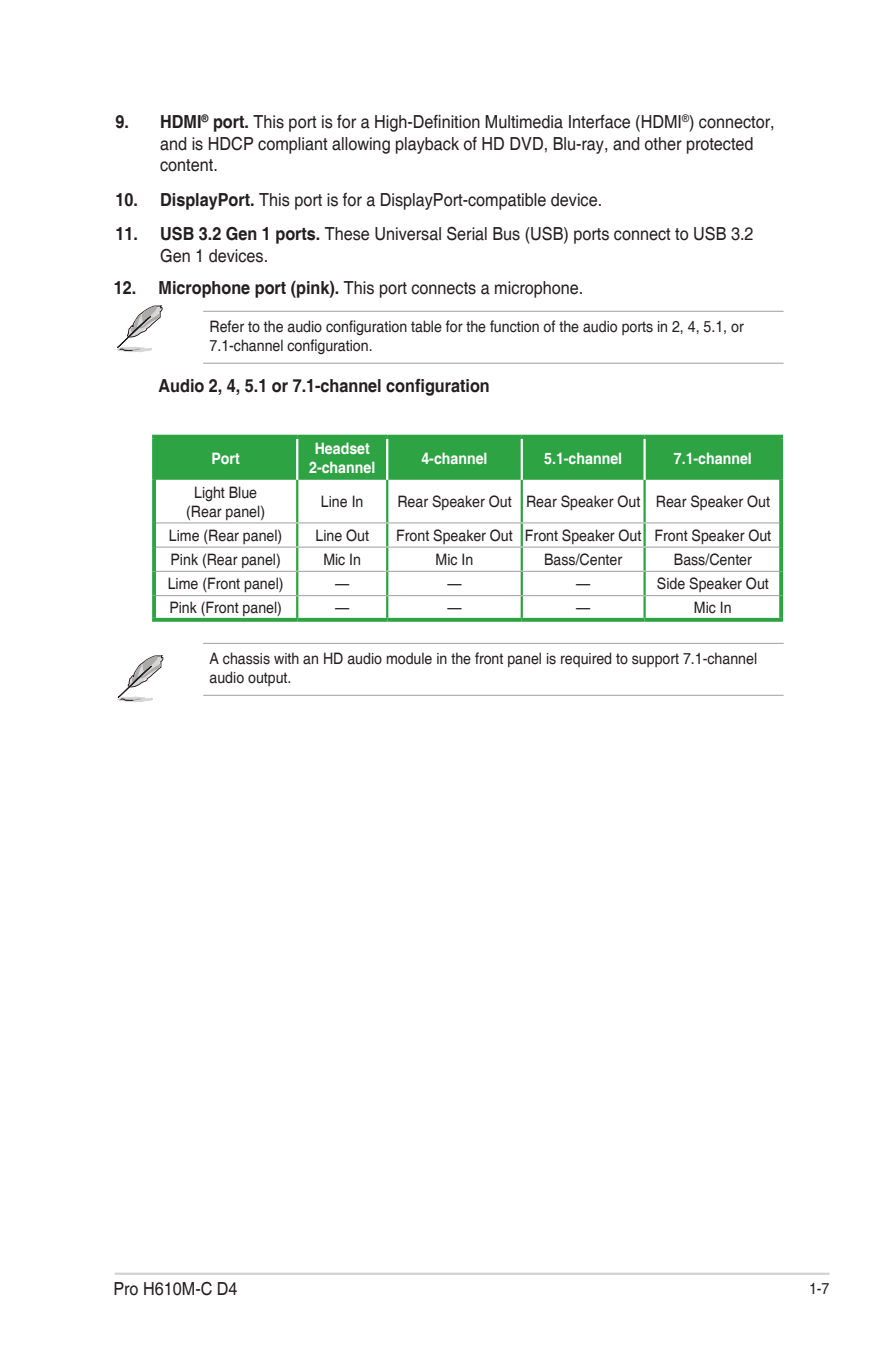
<style>
.page{position:relative;width:893px;height:1346px;background:#fff}
.page>*{position:absolute;margin:0;border:0;box-sizing:border-box;transform-origin:0 0}
.MB_List{font:18px/21.6px "Helvetica";color:#231f20;scale:.9 1}
.MB_List-2{font:700 18px "Helvetica";color:#231f20;scale:.9 1}
.MB_Table_Text{font:15.75px "Helvetica";color:#231f20;scale:.9 1}
.MB_Message{font:15.75px/18.9px "Helvetica";color:#231f20;scale:.9 1}
.MB_Table_Text_Head{font:700 15.75px "Helvetica";color:#fff;scale:.9 1}
.s1{font-weight:700}
</style>
<div class="page">
<hr style="left:115px;top:1272px;width:714px;height:3px;background:#d1d2d4">
<hr style="left:203px;top:311px;width:581px;height:1px;background:#a8a9ad">
<hr style="left:203px;top:363px;width:581px;height:1px;background:#a8a9ad">
<svg style="left:116px;top:305px;width:47px;height:47px"></svg>
<hr style="left:203px;top:643px;width:581px;height:1px;background:#a8a9ad">
<hr style="left:203px;top:695px;width:581px;height:1px;background:#a8a9ad">
<svg style="left:117px;top:655px;width:46px;height:47px"></svg>
<div style="left:156px;top:439px;width:623px;height:41px;background:#2da343"></div>
<hr style="left:296px;top:480px;width:2px;height:42px;background:#2da343">
<hr style="left:386px;top:480px;width:2px;height:42px;background:#2da343">
<hr style="left:521px;top:480px;width:2px;height:42px;background:#2da343">
<hr style="left:643px;top:480px;width:3px;height:42px;background:#2da343">
<hr style="left:296px;top:523px;width:2px;height:23px;background:#2da343">
<hr style="left:386px;top:523px;width:2px;height:23px;background:#2da343">
<hr style="left:521px;top:523px;width:2px;height:23px;background:#2da343">
<hr style="left:643px;top:523px;width:3px;height:23px;background:#2da343">
<hr style="left:296px;top:548px;width:2px;height:23px;background:#2da343">
<hr style="left:386px;top:548px;width:2px;height:23px;background:#2da343">
<hr style="left:521px;top:548px;width:2px;height:23px;background:#2da343">
<hr style="left:643px;top:548px;width:3px;height:23px;background:#2da343">
<hr style="left:296px;top:572px;width:2px;height:23px;background:#2da343">
<hr style="left:386px;top:572px;width:2px;height:23px;background:#2da343">
<hr style="left:521px;top:572px;width:2px;height:23px;background:#2da343">
<hr style="left:643px;top:572px;width:3px;height:23px;background:#2da343">
<hr style="left:296px;top:596px;width:2px;height:22px;background:#2da343">
<hr style="left:386px;top:596px;width:2px;height:22px;background:#2da343">
<hr style="left:521px;top:596px;width:2px;height:22px;background:#2da343">
<hr style="left:643px;top:596px;width:3px;height:22px;background:#2da343">
<hr style="left:156px;top:522px;width:141px;height:1px;background:#a8a9ad">
<hr style="left:297px;top:522px;width:90px;height:1px;background:#a8a9ad">
<hr style="left:387px;top:522px;width:135px;height:1px;background:#a8a9ad">
<hr style="left:522px;top:522px;width:123px;height:1px;background:#a8a9ad">
<hr style="left:645px;top:522px;width:134px;height:1px;background:#a8a9ad">
<hr style="left:156px;top:546px;width:141px;height:2px;background:#a8a9ad">
<hr style="left:297px;top:546px;width:90px;height:2px;background:#a8a9ad">
<hr style="left:387px;top:546px;width:135px;height:2px;background:#a8a9ad">
<hr style="left:522px;top:546px;width:123px;height:2px;background:#a8a9ad">
<hr style="left:645px;top:546px;width:134px;height:2px;background:#a8a9ad">
<hr style="left:156px;top:571px;width:141px;height:1px;background:#a8a9ad">
<hr style="left:297px;top:571px;width:90px;height:1px;background:#a8a9ad">
<hr style="left:387px;top:571px;width:135px;height:1px;background:#a8a9ad">
<hr style="left:522px;top:571px;width:123px;height:1px;background:#a8a9ad">
<hr style="left:645px;top:571px;width:134px;height:1px;background:#a8a9ad">
<hr style="left:156px;top:595px;width:141px;height:1px;background:#a8a9ad">
<hr style="left:297px;top:595px;width:90px;height:1px;background:#a8a9ad">
<hr style="left:387px;top:595px;width:135px;height:1px;background:#a8a9ad">
<hr style="left:522px;top:595px;width:123px;height:1px;background:#a8a9ad">
<hr style="left:645px;top:595px;width:134px;height:1px;background:#a8a9ad">
<hr style="left:296px;top:439px;width:2px;height:41px;background:#fff">
<hr style="left:386px;top:439px;width:2px;height:41px;background:#fff">
<hr style="left:521px;top:439px;width:2px;height:41px;background:#fff">
<hr style="left:643px;top:439px;width:3px;height:41px;background:#fff">
<hr style="left:152px;top:435px;width:145px;height:4px;background:#2da343">
<svg style="left:152px;top:439px;width:4px;height:41px"></svg>
<hr style="left:297px;top:435px;width:90px;height:4px;background:#2da343">
<hr style="left:387px;top:435px;width:135px;height:4px;background:#2da343">
<hr style="left:522px;top:435px;width:123px;height:4px;background:#2da343">
<hr style="left:645px;top:435px;width:138px;height:4px;background:#2da343">
<hr style="left:779px;top:439px;width:4px;height:41px;background:#2da343">
<svg style="left:152px;top:480px;width:4px;height:43px"></svg>
<svg style="left:779px;top:480px;width:4px;height:43px"></svg>
<svg style="left:152px;top:523px;width:4px;height:24px"></svg>
<svg style="left:779px;top:523px;width:4px;height:24px"></svg>
<svg style="left:152px;top:547px;width:4px;height:24px"></svg>
<svg style="left:779px;top:547px;width:4px;height:24px"></svg>
<svg style="left:152px;top:571px;width:4px;height:24px"></svg>
<svg style="left:779px;top:571px;width:4px;height:24px"></svg>
<svg style="left:152px;top:595px;width:4px;height:23px"></svg>
<svg style="left:779px;top:595px;width:4px;height:23px"></svg>
<svg style="left:152px;top:618px;width:145px;height:4px"></svg>
<svg style="left:297px;top:618px;width:90px;height:4px"></svg>
<svg style="left:387px;top:618px;width:135px;height:4px"></svg>
<svg style="left:522px;top:618px;width:123px;height:4px"></svg>
<svg style="left:645px;top:618px;width:138px;height:4px"></svg>
<p class="MB_List" style="left:160px;top:112px;width:684px;text-indent:-45px"><span class="s1">9. HDMI</span><sup>®</sup> <span class="s1">port.</span> This port is for a High-Definition Multimedia Interface (HDMI<sup>®</sup>) connector, and is HDCP compliant allowing playback of HD DVD, Blu-ray, and other protected content.</p>
<p class="MB_List" style="left:116px;top:189px;width:542px"><span class="s1">10. DisplayPort.</span> This port is for a DisplayPort-compatible device.</p>
<p class="MB_List" style="left:160px;top:224px;width:661px;text-indent:-45px"><span class="s1">11. USB 3.2 Gen 1 ports.</span> These Universal Serial Bus (USB) ports connect to USB 3.2<br>Gen 1 devices.</p>
<p class="MB_List" style="left:114px;top:278px;width:523px"><span class="s1">12. Microphone port (pink).</span> This port connects a microphone.</p>
<p class="MB_Message" style="left:210px;top:318px;width:595px">Refer to the audio configuration table for the function of the audio ports in 2, 4, 5.1, or<br>7.1-channel configuration.</p>
<p class="MB_List-2" style="left:158px;top:375px;width:370px">Audio 2, 4, 5.1 or 7.1-channel configuration</p>
<p class="MB_Table_Text_Head" style="left:211px;top:449px;width:33px">Port</p>
<p class="MB_Table_Text" style="left:194px;top:483px;width:72px">Light Blue</p>
<p class="MB_Table_Text" style="left:186px;top:502px;width:89px">(Rear panel)</p>
<p class="MB_Table_Text_Head" style="left:315px;top:439px;width:63px">Headset</p>
<p class="MB_Table_Text_Head" style="left:309px;top:458px;width:75px">2-channel</p>
<p class="MB_Table_Text_Head" style="left:421px;top:449px;width:75px">4-channel</p>
<p class="MB_Table_Text_Head" style="left:544px;top:449px;width:88px">5.1-channel</p>
<p class="MB_Table_Text_Head" style="left:674px;top:449px;width:88px">7.1-channel</p>
<p class="MB_Table_Text" style="left:321px;top:492px;width:49px">Line In</p>
<p class="MB_Table_Text" style="left:397px;top:492px;width:128px">Rear Speaker Out</p>
<p class="MB_Table_Text" style="left:526px;top:492px;width:128px">Rear Speaker Out</p>
<p class="MB_Table_Text" style="left:656px;top:492px;width:128px">Rear Speaker Out</p>
<p class="MB_Table_Text" style="left:169px;top:526px;width:128px">Lime (Rear panel)</p>
<p class="MB_Table_Text" style="left:315px;top:526px;width:61px">Line Out</p>
<p class="MB_Table_Text" style="left:396px;top:526px;width:131px">Front Speaker Out</p>
<p class="MB_Table_Text" style="left:525px;top:526px;width:131px">Front Speaker Out</p>
<p class="MB_Table_Text" style="left:655px;top:526px;width:131px">Front Speaker Out</p>
<p class="MB_Table_Text" style="left:171px;top:550px;width:124px">Pink (Rear panel)</p>
<p class="MB_Table_Text" style="left:323px;top:550px;width:44px">Mic In</p>
<p class="MB_Table_Text" style="left:436px;top:550px;width:44px">Mic In</p>
<p class="MB_Table_Text" style="left:544px;top:550px;width:88px">Bass/Center</p>
<p class="MB_Table_Text" style="left:674px;top:550px;width:88px">Bass/Center</p>
<p class="MB_Table_Text" style="left:168px;top:574px;width:130px">Lime (Front panel)</p>
<p class="MB_Table_Text" style="left:335px;top:574px;width:17px">—</p>
<p class="MB_Table_Text" style="left:447px;top:574px;width:17px">—</p>
<p class="MB_Table_Text" style="left:576px;top:574px;width:17px">—</p>
<p class="MB_Table_Text" style="left:657px;top:574px;width:126px">Side Speaker Out</p>
<p class="MB_Table_Text" style="left:169px;top:599px;width:127px">Pink (Front panel)</p>
<p class="MB_Table_Text" style="left:335px;top:599px;width:17px">—</p>
<p class="MB_Table_Text" style="left:447px;top:599px;width:17px">—</p>
<p class="MB_Table_Text" style="left:576px;top:599px;width:17px">—</p>
<p class="MB_Table_Text" style="left:694px;top:599px;width:44px">Mic In</p>
<p class="MB_Message" style="left:210px;top:650px;width:610px">A chassis with an HD audio module in the front panel is required to support 7.1-channel audio output.</p>
<p class="MB_List" style="left:113px;top:1279px;width:140px">Pro H610M-C D4</p>
<p class="MB_Message" style="left:809px;top:1279px;width:24px">1-7</p>
</div>
